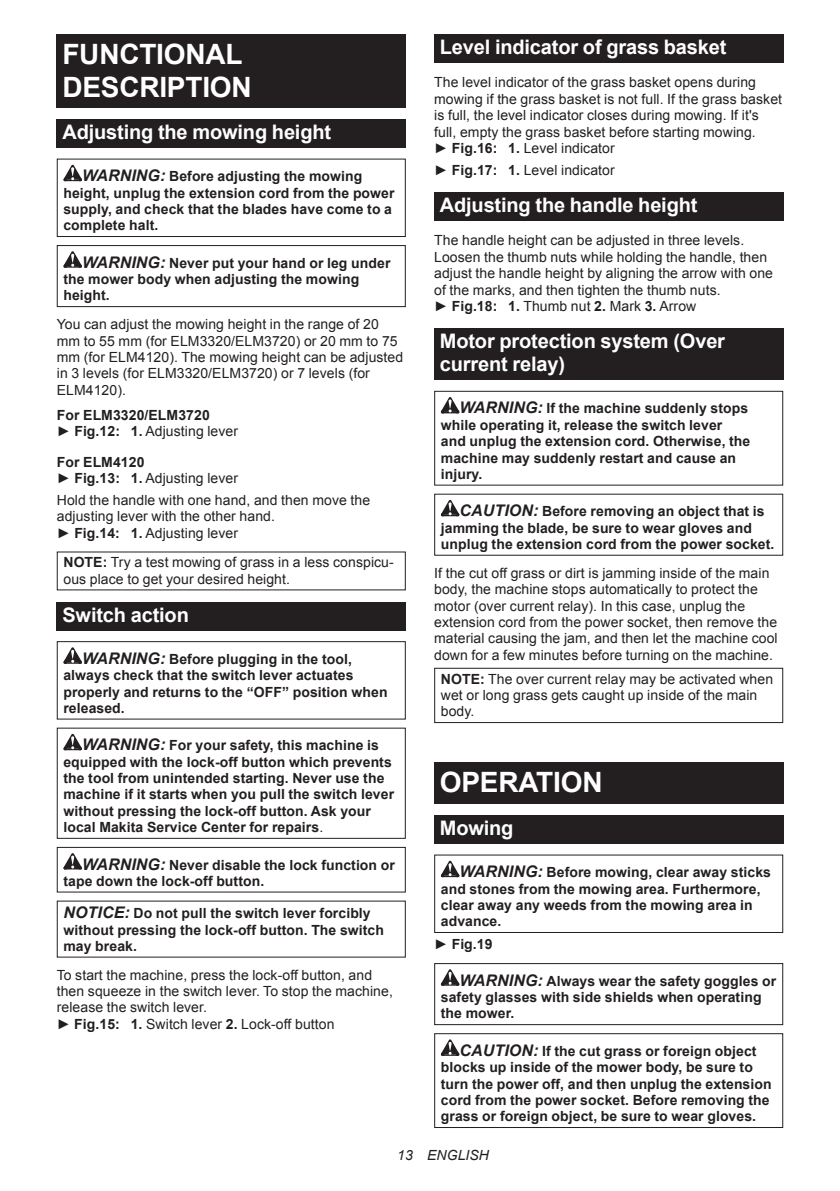
<style>
.page{position:relative;width:840px;height:1191px;background:#fff}
.page>*{position:absolute;margin:0;border:0;box-sizing:border-box;transform-origin:0 0}
.t1{font:700 28px/32.8px "Arial";letter-spacing:-.01em;color:#fff}
.t2{font:700 20px/23.4px "Arial";letter-spacing:-.01em;color:#fff}
.t3{font:700 14px/16.4px "Arial";letter-spacing:.005em;color:#231f20}
.t4{font:14px/16.4px "Arial";letter-spacing:.005em;color:#231f20}
.t5{font:italic 14px "Arial";letter-spacing:.005em;color:#231f20}
.s1{font-style:italic;font-size:16px}
.s2{font-weight:400}
.s3{font-weight:700}
</style>
<div class="page">
<div style="left:57px;top:34px;width:348px;height:74px;background:#231f20"></div>
<div style="left:57px;top:119px;width:348px;height:29px;background:#231f20"></div>
<svg style="left:63px;top:165px;width:19px;height:16px"></svg>
<div style="left:57px;top:159px;width:348px;height:78px;border:1px solid #231f20"></div>
<svg style="left:63px;top:251px;width:19px;height:17px"></svg>
<div style="left:57px;top:245px;width:348px;height:62px;border:1px solid #231f20"></div>
<div style="left:57px;top:602px;width:348px;height:28px;background:#231f20"></div>
<svg style="left:63px;top:647px;width:19px;height:17px"></svg>
<div style="left:57px;top:641px;width:348px;height:78px;border:1px solid #231f20"></div>
<svg style="left:63px;top:734px;width:19px;height:16px"></svg>
<div style="left:57px;top:727px;width:348px;height:112px;border:1px solid #231f20"></div>
<svg style="left:63px;top:853px;width:19px;height:16px"></svg>
<div style="left:57px;top:847px;width:348px;height:45px;border:1px solid #231f20"></div>
<div style="left:434px;top:34px;width:348px;height:29px;background:#231f20"></div>
<div style="left:434px;top:192px;width:348px;height:28px;background:#231f20"></div>
<div style="left:434px;top:328px;width:348px;height:52px;background:#231f20"></div>
<svg style="left:440px;top:397px;width:19px;height:16px"></svg>
<div style="left:434px;top:391px;width:348px;height:94px;border:1px solid #231f20"></div>
<svg style="left:440px;top:500px;width:19px;height:16px"></svg>
<div style="left:434px;top:668px;width:348px;height:55px;border:1px solid #231f20"></div>
<div style="left:434px;top:762px;width:348px;height:42px;background:#231f20"></div>
<div style="left:434px;top:815px;width:348px;height:28px;background:#231f20"></div>
<svg style="left:440px;top:860px;width:19px;height:17px"></svg>
<div style="left:434px;top:854px;width:348px;height:79px;border:1px solid #231f20"></div>
<svg style="left:440px;top:969px;width:19px;height:16px"></svg>
<div style="left:434px;top:963px;width:348px;height:62px;border:1px solid #231f20"></div>
<svg style="left:440px;top:1039px;width:19px;height:16px"></svg>
<div style="left:434px;top:1033px;width:348px;height:95px;border:1px solid #231f20"></div>
<h1 class="t1" style="left:62px;top:38px;width:191px">FUNCTIONAL<br>DESCRIPTION</h1>
<h2 class="t2" style="left:62px;top:121px;width:270px">Adjusting the mowing height</h2>
<p class="t3" style="left:63px;top:168px;width:332px;text-indent:19px"><span class="s1">WARNING:</span> Before adjusting the mowing height, unplug the extension cord from the power supply, and check that the blades have come to a complete halt.</p>
<p class="t3" style="left:63px;top:255px;width:328px;text-indent:19px"><span class="s1">WARNING:</span> Never put your hand or leg under the mower body when adjusting the mowing height.</p>
<p class="t4" style="left:57px;top:316px;width:348px">You can adjust the mowing height in the range of 20 mm to 55 mm (for ELM3320/ELM3720) or 20 mm to 75 mm (for ELM4120). The mowing height can be adjusted in 3 levels (for ELM3320/ELM3720) or 7 levels (for ELM4120).</p>
<p class="t3" style="left:57px;top:407px;width:183px">For ELM3320/ELM3720<br><span class="s2">►</span> Fig.12: 1. <span class="s2">Adjusting lever</span></p>
<p class="t3" style="left:57px;top:454px;width:183px">For ELM4120<br><span class="s2">►</span> Fig.13: 1. <span class="s2">Adjusting lever</span></p>
<p class="t4" style="left:57px;top:492px;width:315px">Hold the handle with one hand, and then move the adjusting lever with the other hand.<br>► <span class="s3">Fig.14: 1.</span> Adjusting lever</p>
<p class="t4" style="left:63px;top:554px;width:332px"><span class="s3">NOTE:</span> Try a test mowing of grass in a less conspicu&shy;ous place to get your desired height.</p>
<h2 class="t2" style="left:62px;top:603px;width:128px">Switch action</h2>
<p class="t3" style="left:63px;top:651px;width:325px;text-indent:19px"><span class="s1">WARNING:</span> Before plugging in the tool, always check that the switch lever actuates properly and returns to the “OFF” position when released.</p>
<p class="t3" style="left:63px;top:737px;width:332px;text-indent:19px"><span class="s1">WARNING:</span> For your safety, this machine is equipped with the lock-off button which prevents the tool from unintended starting. Never use the machine if it starts when you pull the switch lever without pressing the lock-off button. Ask your local Makita Service Center for repairs<span class="s2">.</span></p>
<p class="t3" style="left:63px;top:856px;width:333px;text-indent:19px"><span class="s1">WARNING:</span> Never disable the lock function or tape down the lock-off button.</p>
<p class="t3" style="left:63px;top:905px;width:322px"><span class="s1">NOTICE:</span> Do not pull the switch lever forcibly without pressing the lock-off button. The switch may break.</p>
<p class="t4" style="left:57px;top:966px;width:337px">To start the machine, press the lock-off button, and then squeeze in the switch lever. To stop the machine, release the switch lever.<br>► <span class="s3">Fig.15: 1.</span> Switch lever <span class="s3">2.</span> Lock-off button</p>
<h2 class="t2" style="left:439px;top:36px;width:288px">Level indicator of grass basket</h2>
<p class="t4" style="left:434px;top:74px;width:349px">The level indicator of the grass basket opens during mowing if the grass basket is not full. If the grass basket is full, the level indicator closes during mowing. If it's full, empty the grass basket before starting mowing.<br>► <span class="s3">Fig.16: 1.</span> Level indicator</p>
<p class="t4" style="left:434px;top:162px;width:182px">► <span class="s3">Fig.17: 1.</span> Level indicator</p>
<h2 class="t2" style="left:439px;top:194px;width:259px">Adjusting the handle height</h2>
<p class="t4" style="left:434px;top:232px;width:340px">The handle height can be adjusted in three levels.<br>Loosen the thumb nuts while holding the handle, then adjust the handle height by aligning the arrow with one of the marks, and then tighten the thumb nuts.<br>► <span class="s3">Fig.18: 1.</span> Thumb nut <span class="s3">2.</span> Mark <span class="s3">3.</span> Arrow</p>
<h2 class="t2" style="left:439px;top:330px;width:286px">Motor protection system (Over current relay)</h2>
<p class="t3" style="left:440px;top:401px;width:311px;text-indent:19px"><span class="s1">WARNING:</span> If the machine suddenly stops while operating it, release the switch lever and unplug the extension cord. Otherwise, the machine may suddenly restart and cause an injury.</p>
<p class="t3" style="left:440px;top:503px;width:335px;text-indent:19px"><span class="s1">CAUTION:</span> Before removing an object that is jamming the blade, be sure to wear gloves and unplug the extension cord from the power socket.</p>
<p class="t4" style="left:434px;top:565px;width:345px">If the cut off grass or dirt is jamming inside of the main body, the machine stops automatically to protect the motor (over current relay). In this case, unplug the extension cord from the power socket, then remove the material causing the jam, and then let the machine cool down for a few minutes before turning on the machine.</p>
<p class="t4" style="left:440px;top:670px;width:333px"><span class="s3">NOTE:</span> The over current relay may be activated when wet or long grass gets caught up inside of the main body.</p>
<h1 class="t1" style="left:439px;top:767px;width:164px">OPERATION</h1>
<h2 class="t2" style="left:439px;top:817px;width:75px">Mowing</h2>
<p class="t3" style="left:440px;top:864px;width:331px;text-indent:19px"><span class="s1">WARNING:</span> Before mowing, clear away sticks and stones from the mowing area. Furthermore, clear away any weeds from the mowing area in advance.</p>
<p class="t3" style="left:434px;top:936px;width:60px"><span class="s2">►</span> Fig.19</p>
<p class="t3" style="left:440px;top:973px;width:337px;text-indent:19px"><span class="s1">WARNING:</span> Always wear the safety goggles or safety glasses with side shields when operating the mower.</p>
<p class="t3" style="left:440px;top:1043px;width:332px;text-indent:19px"><span class="s1">CAUTION:</span> If the cut grass or foreign object blocks up inside of the mower body, be sure to turn the power off, and then unplug the extension cord from the power socket. Before removing the grass or foreign object, be sure to wear gloves.</p>
<p class="t5" style="left:397px;top:1146px;width:93px">13 ENGLISH</p>
</div>
